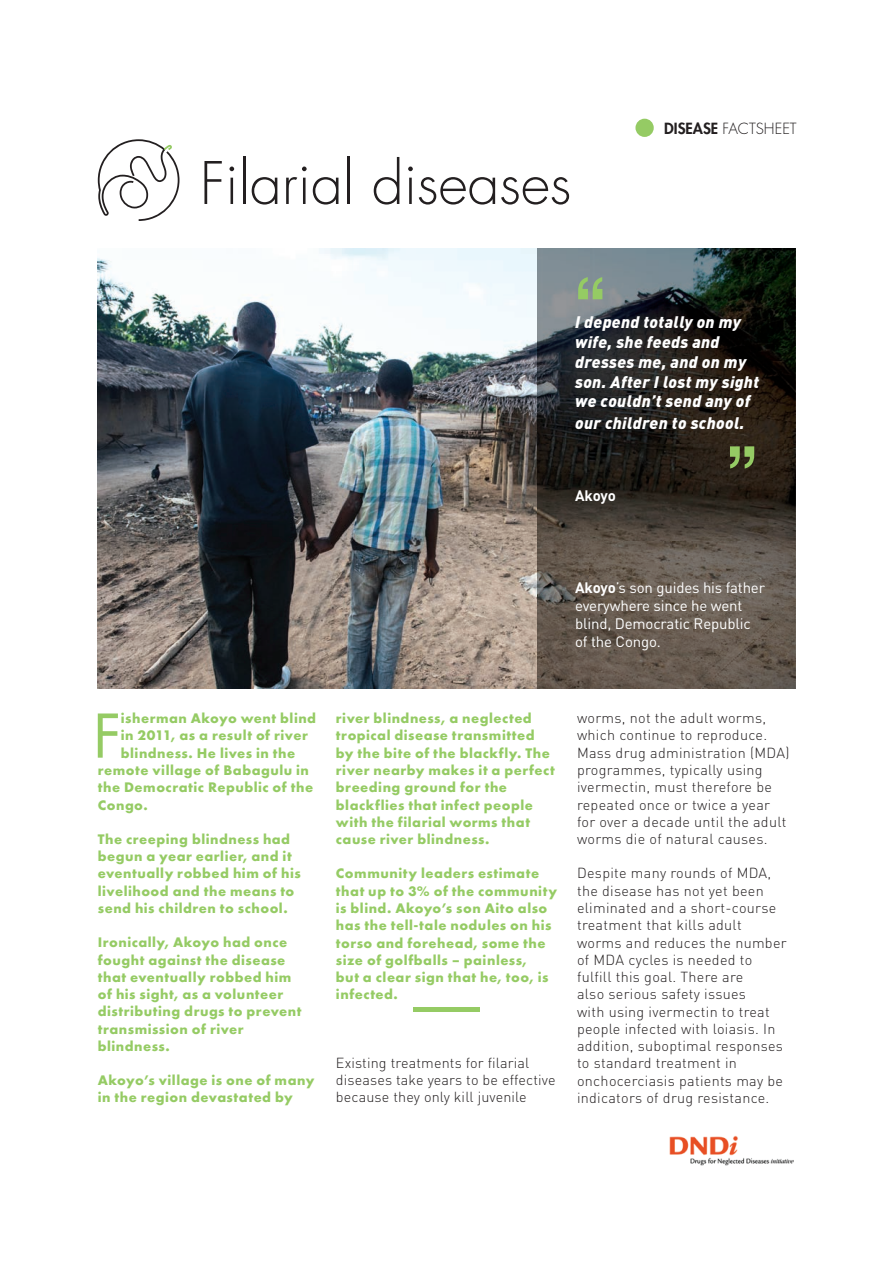
<style>
.page{position:relative;width:893px;height:1263px;background:#fff}
.page>*{position:absolute;margin:0;border:0;box-sizing:border-box;transform-origin:0 0}
.t1{font:66.15px "Futura PT";color:#95cb64}
.t2{font:300 57px "Futura Std";color:#231f20}
.t3{font:italic 900 16.5px/19.8px "DINOT";letter-spacing:.02em;color:#fff}
.t4{font:15px/18px "DINOT";letter-spacing:-.01em;color:#fff}
.t5{font:300 15px "Futura Std";color:#231f20}
.t6{font:700 15px "DINOT";letter-spacing:-.02em;color:#fff}
.t7{font:700 14.4px/17.2px "Futura PT";letter-spacing:.035em;color:#95cb64}
.t8{font:300 14.4px/17.2px "DINOT";letter-spacing:.02em;color:#231f20}
.s1{font-weight:800}
.s2{font-weight:700}
</style>
<div class="page">
<img style="left:98px;top:249px;width:440px;height:440px">
<svg style="left:538px;top:249px;width:257px;height:440px;background:#423e38"></svg>
<img style="left:670px;top:1135px;width:123px;height:30px">
<svg style="left:730px;top:446px;width:24px;height:22px"></svg>
<svg style="left:578px;top:277px;width:24px;height:22px"></svg>
<svg style="left:98px;top:139px;width:81px;height:82px"></svg>
<div style="left:635px;top:119px;width:19px;height:18px;background:#95cb64;border-radius:50%"></div>
<hr style="left:413px;top:1007px;width:67px;height:4px;background:#95cb64">
<h2 class="t2" style="left:200px;top:149px;width:373px">Filarial diseases</h2>
<p class="t5" style="left:664px;top:120px;width:134px"><span class="s1">DISEASE</span> FACTSHEET</p>
<p class="t3" style="left:575px;top:312px;width:185px">I depend totally on my wife, she feeds and dresses me, and on my son. After I lost my sight we couldn’t send any of</p>
<p class="t3" style="left:575px;top:412px;width:171px">our children to school.</p>
<p class="t6" style="left:575px;top:486px;width:42px">Akoyo</p>
<p class="t4" style="left:575px;top:578px;width:191px"><span class="s2">Akoyo</span>’s son guides his father everywhere since he went blind, Democratic Republic of the Congo.</p>
<h1 class="t1" style="left:92px;top:696px;width:30px">F</h1>
<p class="t7" style="left:121px;top:709px;width:197px">isherman Akoyo went blind</p>
<p class="t7" style="left:121px;top:726px;width:189px">in 2011, as a result of river</p>
<p class="t7" style="left:121px;top:744px;width:176px">blindness. He lives in the</p>
<p class="t7" style="left:98px;top:761px;width:213px">remote village of Babagulu in</p>
<p class="t7" style="left:98px;top:778px;width:217px">the Democratic Republic of the</p>
<p class="t7" style="left:98px;top:796px;width:52px">Congo.</p>
<p class="t7" style="left:98px;top:830px;width:204px">The creeping blindness had begun a year earlier, and it eventually robbed him of his livelihood and the means to send his children to school.</p>
<p class="t7" style="left:98px;top:933px;width:205px">Ironically, Akoyo had once fought against the disease that eventually robbed him of his sight, as a volunteer distributing drugs to prevent transmission of river blindness.</p>
<p class="t7" style="left:98px;top:1071px;width:218px">Akoyo’s village is one of many in the region devastated by</p>
<p class="t7" style="left:336px;top:709px;width:220px">river blindness, a neglected tropical disease transmitted by the bite of the blackfly. The river nearby makes it a perfect breeding ground for the blackflies that infect people with the filarial worms that cause river blindness.</p>
<p class="t7" style="left:336px;top:864px;width:223px">Community leaders estimate that up to 3% of the community is blind. Akoyo’s son Aito also has the tell-tale nodules on his torso and forehead, some the size of golfballs – painless,<br>but a clear sign that he, too, is infected.</p>
<p class="t8" style="left:336px;top:1053px;width:221px">Existing treatments for filarial diseases take years to be effective because they only kill juvenile</p>
<p class="t8" style="left:577px;top:709px;width:214px">worms, not the adult worms, which continue to reproduce.<br>Mass drug administration (MDA) programmes, typically using ivermectin, must therefore be repeated once or twice a year for over a decade until the adult worms die of natural causes.</p>
<p class="t8" style="left:577px;top:864px;width:211px">Despite many rounds of MDA, the disease has not yet been eliminated and a short-course treatment that kills adult worms and reduces the number of MDA cycles is needed to fulfill this goal. There are<br>also serious safety issues<br>with using ivermectin to treat people infected with loiasis. In addition, suboptimal responses to standard treatment in onchocerciasis patients may be indicators of drug resistance.</p>
</div>
